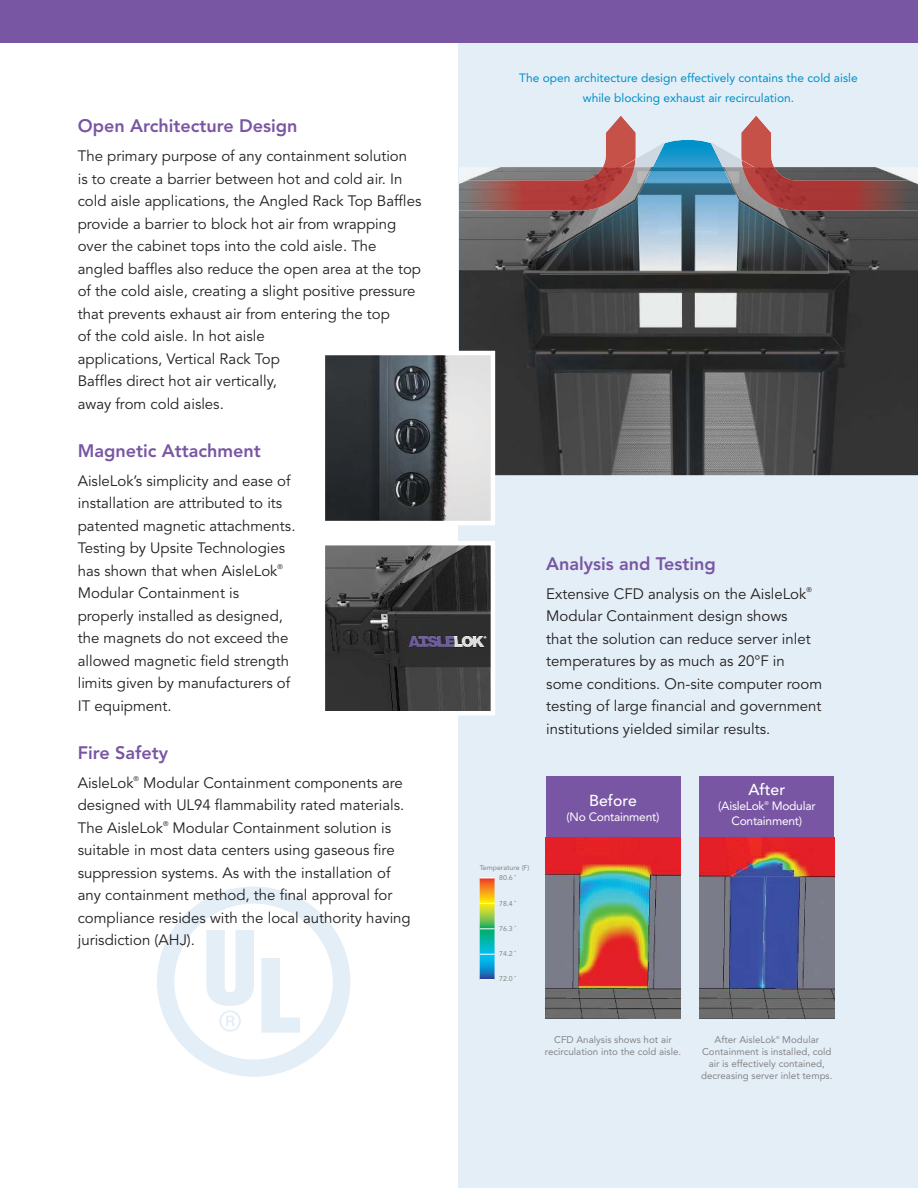
<style>
.page{position:relative;width:918px;height:1188px;background:#fff}
.page>*{position:absolute;margin:0;border:0;box-sizing:border-box;transform-origin:0 0}
.t1{font:800 18px "Avenir";color:#7956a3}
.t2{font:500 15.75px "Avenir";color:#fff}
.t3{font:15px/22.5px "Avenir";color:#221f1f}
.t4{font:12px/19.5px "Avenir";color:#0090c8;text-align:center}
.t5{font:12px/15px "Avenir";letter-spacing:-.02em;color:#fff}
.t6{font:9.75px/12px "Avenir";color:#848586;text-align:center}
.t7{font:7.05px "Avenir";color:#858686}
.t8{font:6.75px "Avenir";color:#221f1f}
.t9{font:5.4px "Avenir";color:#fff}
.t10{font:4.35px "Avenir";color:#848586}
</style>
<div class="page">
<svg style="left:157px;top:886px;width:193px;height:191px"></svg>
<div style="left:459px;top:0;width:459px;height:1188px;background:#e4eef7"></div>
<div style="left:0;top:0;width:918px;height:43px;background:#7956a3"></div>
<div style="left:546px;top:776px;width:134px;height:62px;background:#7956a3"></div>
<div style="left:700px;top:776px;width:134px;height:62px;background:#7956a3"></div>
<img style="left:459px;top:211px;width:459px;height:264px">
<svg style="left:325px;top:349px;width:172px;height:179px;background:#737679"></svg>
<svg style="left:325px;top:539px;width:170px;height:179px;background:#515152"></svg>
<img style="left:665px;top:140px;width:46px;height:27px">
<img style="left:540px;top:167px;width:288px;height:108px">
<img style="left:546px;top:838px;width:134px;height:180px">
<img style="left:700px;top:838px;width:134px;height:180px">
<img style="left:480px;top:879px;width:14px;height:100px">
<svg style="left:480px;top:878px;width:14px;height:1px"></svg>
<svg style="left:480px;top:903px;width:14px;height:1px"></svg>
<svg style="left:480px;top:928px;width:14px;height:1px"></svg>
<svg style="left:480px;top:954px;width:14px;height:1px"></svg>
<img style="left:603px;top:116px;width:33px;height:51px">
<img style="left:459px;top:167px;width:175px;height:44px">
<svg style="left:622px;top:143px;width:43px;height:25px"></svg>
<img style="left:741px;top:116px;width:33px;height:51px">
<img style="left:743px;top:167px;width:175px;height:44px">
<svg style="left:711px;top:143px;width:43px;height:25px"></svg>
<p class="t1" style="left:78px;top:118px;width:221px">Open Architecture Design</p>
<p class="t3" style="left:78px;top:146px;width:345px">The primary purpose of any containment solution<br>is to create a barrier between hot and cold air. In cold aisle applications, the Angled Rack Top Baffles provide a barrier to block hot air from wrapping over the cabinet tops into the cold aisle. The angled baffles also reduce the open area at the top of the cold aisle, creating a slight positive pressure that prevents exhaust air from entering the top<br>of the cold aisle. In hot aisle<br>applications, Vertical Rack Top<br>Baffles direct hot air vertically,<br>away from cold aisles.</p>
<p class="t1" style="left:78px;top:443px;width:185px">Magnetic Attachment</p>
<p class="t3" style="left:78px;top:471px;width:219px">AisleLok’s simplicity and ease of installation are attributed to its patented magnetic attachments.<br>Testing by Upsite Technologies has shown that when AisleLok</p>
<p class="t8" style="left:278px;top:564px;width:7px">®</p>
<p class="t3" style="left:78px;top:583px;width:214px">Modular Containment is properly installed as designed, the magnets do not exceed the allowed magnetic field strength limits given by manufacturers of<br>IT equipment.</p>
<p class="t1" style="left:78px;top:745px;width:92px">Fire Safety</p>
<p class="t3" style="left:78px;top:773px;width:57px">AisleLok</p>
<p class="t8" style="left:134px;top:776px;width:7px">®</p>
<p class="t3" style="left:78px;top:773px;width:328px;text-align:justify;text-indent:65px">Modular Containment components are designed with UL94 flammability rated materials.<br>The AisleLok</p>
<p class="t8" style="left:163px;top:821px;width:7px">®</p>
<p class="t3" style="left:78px;top:818px;width:335px;text-indent:95px">Modular Containment solution is suitable in most data centers using gaseous fire suppression systems. As with the installation of any containment method, the final approval for compliance resides with the local authority having jurisdiction (AHJ).</p>
<p class="t4" style="left:519px;top:69px;width:340px">The open architecture design effectively contains the cold aisle while blocking exhaust air recirculation.</p>
<p class="t1" style="left:546px;top:556px;width:171px">Analysis and Testing</p>
<p class="t3" style="left:546px;top:584px;width:262px">Extensive CFD analysis on the AisleLok</p>
<p class="t8" style="left:806px;top:587px;width:7px">®</p>
<p class="t3" style="left:546px;top:606px;width:277px">Modular Containment design shows<br>that the solution can reduce server inlet temperatures by as much as 20°F in some conditions. On-site computer room testing of large financial and government institutions yielded similar results.</p>
<p class="t7" style="left:480px;top:864px;width:51px">Temperature (F)</p>
<p class="t7" style="left:499px;top:875px;width:18px">80.6 ˚</p>
<p class="t7" style="left:499px;top:900px;width:18px">78.4 ˚</p>
<p class="t7" style="left:499px;top:925px;width:18px">76.3 ˚</p>
<p class="t7" style="left:499px;top:951px;width:18px">74.2 ˚</p>
<p class="t7" style="left:499px;top:976px;width:18px">72.0 ˚</p>
<p class="t2" style="left:589px;top:794px;width:49px">Before</p>
<p class="t5" style="left:567px;top:811px;width:94px">(No Containment)</p>
<p class="t2" style="left:748px;top:783px;width:38px">After</p>
<p class="t5" style="left:718px;top:800px;width:48px">(AisleLok</p>
<p class="t9" style="left:764px;top:801px;width:6px">®</p>
<p class="t5" style="left:731px;top:800px;width:86px;text-indent:40px">Modular<br>Containment)</p>
<p class="t6" style="left:545px;top:1034px;width:138px">CFD Analysis shows hot air recirculation into the cold aisle.</p>
<p class="t6" style="left:715px;top:1034px;width:63px">After AisleLok</p>
<p class="t10" style="left:776px;top:1035px;width:5px">®</p>
<p class="t6" style="left:782px;top:1034px;width:38px">Modular</p>
<p class="t6" style="left:702px;top:1046px;width:131px">Containment is installed, cold</p>
<p class="t6" style="left:709px;top:1058px;width:118px">air is effectively contained,</p>
<p class="t6" style="left:701px;top:1070px;width:133px">decreasing server inlet temps.</p>
</div>
